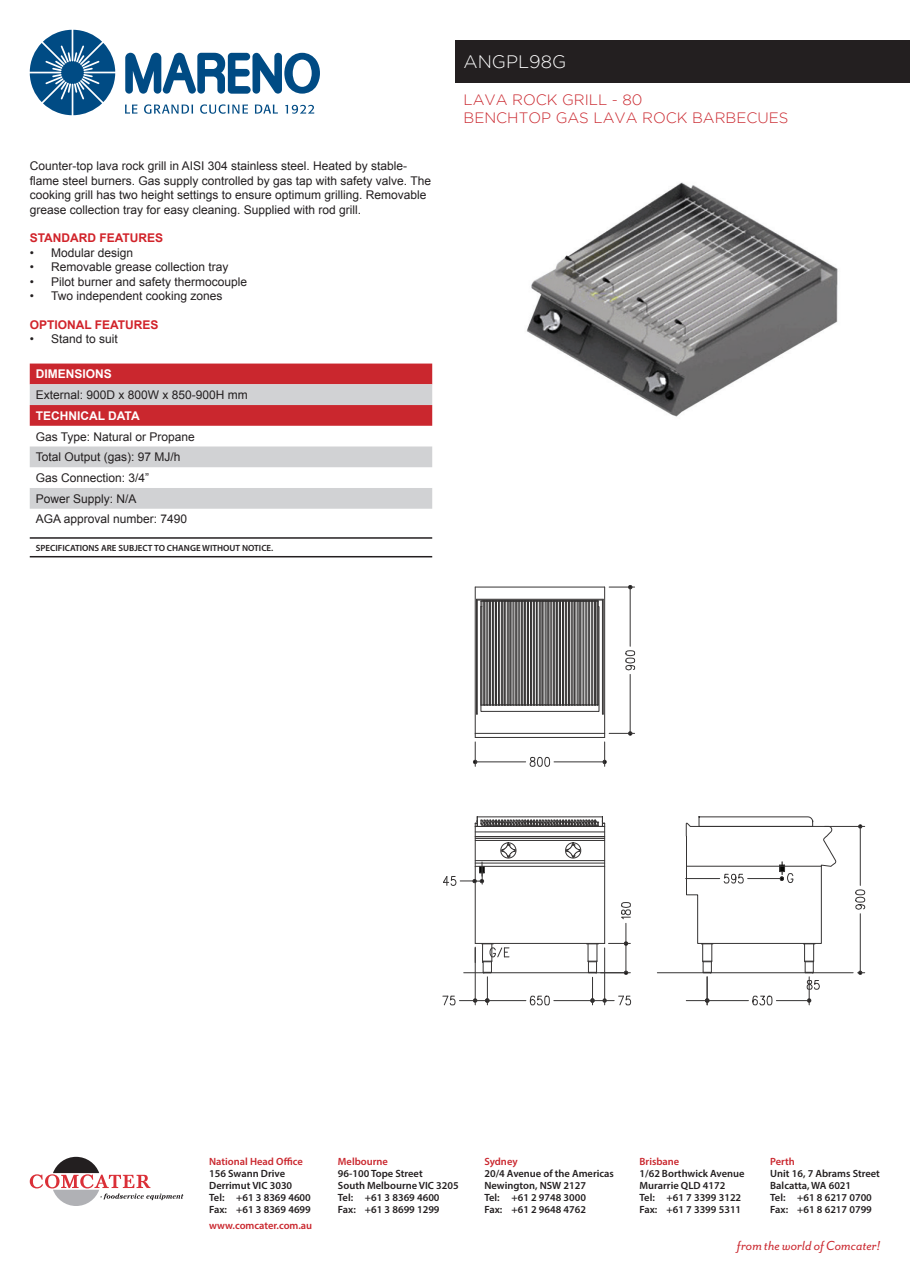
<style>
.page{position:relative;width:910px;height:1280px;background:#fff}
.page>*{position:absolute;margin:0;border:0;box-sizing:border-box;transform-origin:0 0}
.t1{font:300 18px "Gotham";color:#fff}
.t2{font:300 15px/18px "Gotham";color:#ca272e}
.t3{font:italic 15px "Mr Eaves San OT";color:#ca272e}
.t4{font:12px/20.7px "Arial";color:#231f20}
.t5{font:700 12px "Arial";color:#d1232a}
.t6{font:700 12px "Arial";color:#fff}
.t7{font:600 10.5px/12px "Myriad Pro";color:#231f20}
.t8{font:600 10.5px "Myriad Pro";color:#ca272e}
.t9{font:600 9px "Myriad Pro";color:#231f20}
</style>
<div class="page">
<svg style="left:30px;top:1157px;width:154px;height:49px"></svg>
<svg style="left:30px;top:30px;width:85px;height:85px"></svg>
<svg style="left:125px;top:53px;width:195px;height:41px"></svg>
<svg style="left:125px;top:105px;width:12px;height:9px"></svg>
<svg style="left:144px;top:104px;width:49px;height:10px"></svg>
<svg style="left:200px;top:104px;width:48px;height:10px"></svg>
<svg style="left:255px;top:105px;width:23px;height:9px"></svg>
<svg style="left:285px;top:105px;width:29px;height:9px"></svg>
<div style="left:455px;top:40px;width:455px;height:43px;background:#231f20"></div>
<div style="left:30px;top:364px;width:402px;height:20px;background:#ca272e"></div>
<svg style="left:30px;top:384px;width:402px;height:125px;fill:#d1d2d4"></svg>
<hr style="left:30px;top:537px;width:402px;height:2px;background:#231f20">
<hr style="left:30px;top:556px;width:402px;height:1px;background:#231f20">
<img style="left:526px;top:182px;width:312px;height:235px">
<hr style="left:475px;top:587px;width:1px;height:146px;background:#363434">
<hr style="left:657px;top:972px;width:196px;height:1px;background:#363434">
<hr style="left:604px;top:587px;width:1px;height:146px;background:#363434">
<hr style="left:475px;top:737px;width:130px;height:1px;background:#363434">
<hr style="left:475px;top:587px;width:130px;height:1px;background:#363434">
<hr style="left:475px;top:733px;width:130px;height:1px;background:#363434">
<hr style="left:475px;top:866px;width:1px;height:77px;background:#363434">
<hr style="left:475px;top:826px;width:1px;height:40px;background:#363434">
<hr style="left:475px;top:860px;width:130px;height:1px;background:#363434">
<hr style="left:475px;top:863px;width:130px;height:1px;background:#363434">
<hr style="left:475px;top:832px;width:130px;height:1px;background:#363434">
<hr style="left:475px;top:866px;width:130px;height:1px;background:#363434">
<hr style="left:475px;top:836px;width:130px;height:1px;background:#363434">
<hr style="left:475px;top:838px;width:130px;height:1px;background:#363434">
<hr style="left:475px;top:840px;width:130px;height:1px;background:#363434">
<hr style="left:475px;top:943px;width:130px;height:1px;background:#363434">
<hr style="left:604px;top:866px;width:1px;height:77px;background:#363434">
<hr style="left:604px;top:826px;width:1px;height:40px;background:#363434">
<svg style="left:476px;top:601px;width:127px;height:114px;background:#828181"></svg>
<hr style="left:603px;top:599px;width:1px;height:115px;background:#363434">
<hr style="left:476px;top:599px;width:127px;height:1px;background:#363434">
<hr style="left:476px;top:599px;width:1px;height:115px;background:#363434">
<hr style="left:602px;top:600px;width:1px;height:114px;background:#363434">
<hr style="left:477px;top:600px;width:125px;height:1px;background:#363434">
<hr style="left:477px;top:600px;width:1px;height:114px;background:#363434">
<svg style="left:530px;top:757px;width:20px;height:10px"></svg>
<div style="left:479px;top:866px;width:6px;height:7px;border:1px solid #363434"></div>
<svg style="left:475px;top:817px;width:130px;height:10px"></svg>
<hr style="left:464px;top:972px;width:160px;height:1px;background:#363434">
<svg style="left:473px;top:733px;width:4px;height:33px"></svg>
<hr style="left:475px;top:762px;width:51px;height:1px;background:#363434">
<hr style="left:554px;top:762px;width:51px;height:1px;background:#363434">
<svg style="left:443px;top:862px;width:41px;height:24px"></svg>
<svg style="left:855px;top:889px;width:10px;height:20px"></svg>
<svg style="left:858px;top:971px;width:7px;height:4px"></svg>
<hr style="left:825px;top:826px;width:40px;height:1px;background:#363434">
<hr style="left:860px;top:914px;width:1px;height:59px;background:#363434">
<hr style="left:860px;top:826px;width:1px;height:59px;background:#363434">
<svg style="left:587px;top:902px;width:44px;height:103px"></svg>
<hr style="left:554px;top:1000px;width:38px;height:1px;background:#363434">
<svg style="left:530px;top:996px;width:20px;height:9px"></svg>
<svg style="left:625px;top:650px;width:10px;height:20px"></svg>
<hr style="left:487px;top:1000px;width:39px;height:1px;background:#363434">
<svg style="left:603px;top:731px;width:32px;height:35px"></svg>
<svg style="left:609px;top:585px;width:26px;height:4px"></svg>
<hr style="left:630px;top:674px;width:1px;height:59px;background:#363434">
<hr style="left:630px;top:587px;width:1px;height:59px;background:#363434">
<svg style="left:500px;top:842px;width:16px;height:16px"></svg>
<svg style="left:565px;top:842px;width:16px;height:16px"></svg>
<svg style="left:443px;top:943px;width:66px;height:62px"></svg>
<svg style="left:686px;top:816px;width:150px;height:189px"></svg>
<hr style="left:686px;top:866px;width:135px;height:1px;background:#363434">
<p class="t4" style="left:30px;top:159px;width:403px;line-height:14.4px">Counter-top lava rock grill in AISI 304 stainless steel. Heated by stable&shy;flame steel burners. Gas supply controlled by gas tap with safety valve. The cooking grill has two height settings to ensure optimum grilling. Removable grease collection tray for easy cleaning. Supplied with rod grill.</p>
<p class="t5" style="left:30px;top:230px;width:135px">STANDARD FEATURES</p>
<p class="t4" style="left:30px;top:242px;width:105px">• Modular design</p>
<p class="t4" style="left:30px;top:257px;width:200px">• Removable grease collection tray</p>
<p class="t4" style="left:30px;top:271px;width:219px">• Pilot burner and safety thermocouple</p>
<p class="t4" style="left:30px;top:285px;width:194px">• Two independent cooking zones</p>
<p class="t5" style="left:30px;top:316px;width:130px">OPTIONAL FEATURES</p>
<p class="t4" style="left:30px;top:329px;width:89px">• Stand to suit</p>
<p class="t6" style="left:36px;top:366px;width:78px">DIMENSIONS</p>
<p class="t4" style="left:36px;top:385px;width:214px">External: 900D x 800W x 850-900H mm</p>
<p class="t6" style="left:36px;top:408px;width:105px">TECHNICAL DATA</p>
<p class="t4" style="left:36px;top:426px;width:161px">Gas Type: Natural or Propane<br>Total Output (gas): 97 MJ/h<br>Gas Connection: 3/4”<br>Power Supply: N/A<br>AGA approval number: 7490</p>
<p class="t9" style="left:36px;top:542px;width:239px">SPECIFICATIONS ARE SUBJECT TO CHANGE WITHOUT NOTICE.</p>
<h1 class="t1" style="left:463px;top:52px;width:104px">ANGPL98G</h1>
<p class="t2" style="left:463px;top:90px;width:327px">LAVA ROCK GRILL - 80<br>BENCHTOP GAS LAVA ROCK BARBECUES</p>
<p class="t8" style="left:209px;top:1154px;width:95px">National Head Office</p>
<p class="t7" style="left:209px;top:1167px;width:103px">156 Swann Drive<br>Derrimut VIC 3030<br>Tel: +61 3 8369 4600<br>Fax: +61 3 8369 4699</p>
<p class="t8" style="left:209px;top:1219px;width:105px">www.comcater.com.au</p>
<p class="t8" style="left:338px;top:1154px;width:52px">Melbourne</p>
<p class="t7" style="left:338px;top:1167px;width:122px">96-100 Tope Street<br>South Melbourne VIC 3205<br>Tel: +61 3 8369 4600<br>Fax: +61 3 8699 1299</p>
<p class="t8" style="left:484px;top:1154px;width:35px">Sydney</p>
<p class="t7" style="left:484px;top:1167px;width:131px">20/4 Avenue of the Americas<br>Newington, NSW 2127<br>Tel: +61 2 9748 3000<br>Fax: +61 2 9648 4762</p>
<p class="t8" style="left:640px;top:1154px;width:41px">Brisbane</p>
<p class="t7" style="left:640px;top:1167px;width:106px">1/62 Borthwick Avenue<br>Murarrie QLD 4172<br>Tel: +61 7 3399 3122<br>Fax: +61 7 3399 5311</p>
<p class="t8" style="left:770px;top:1154px;width:26px">Perth</p>
<p class="t7" style="left:770px;top:1167px;width:111px">Unit 16, 7 Abrams Street<br>Balcatta, WA 6021<br>Tel: +61 8 6217 0700<br>Fax: +61 8 6217 0799</p>
<p class="t3" style="left:737px;top:1238px;width:144px">from the world of Comcater!</p>
</div>
